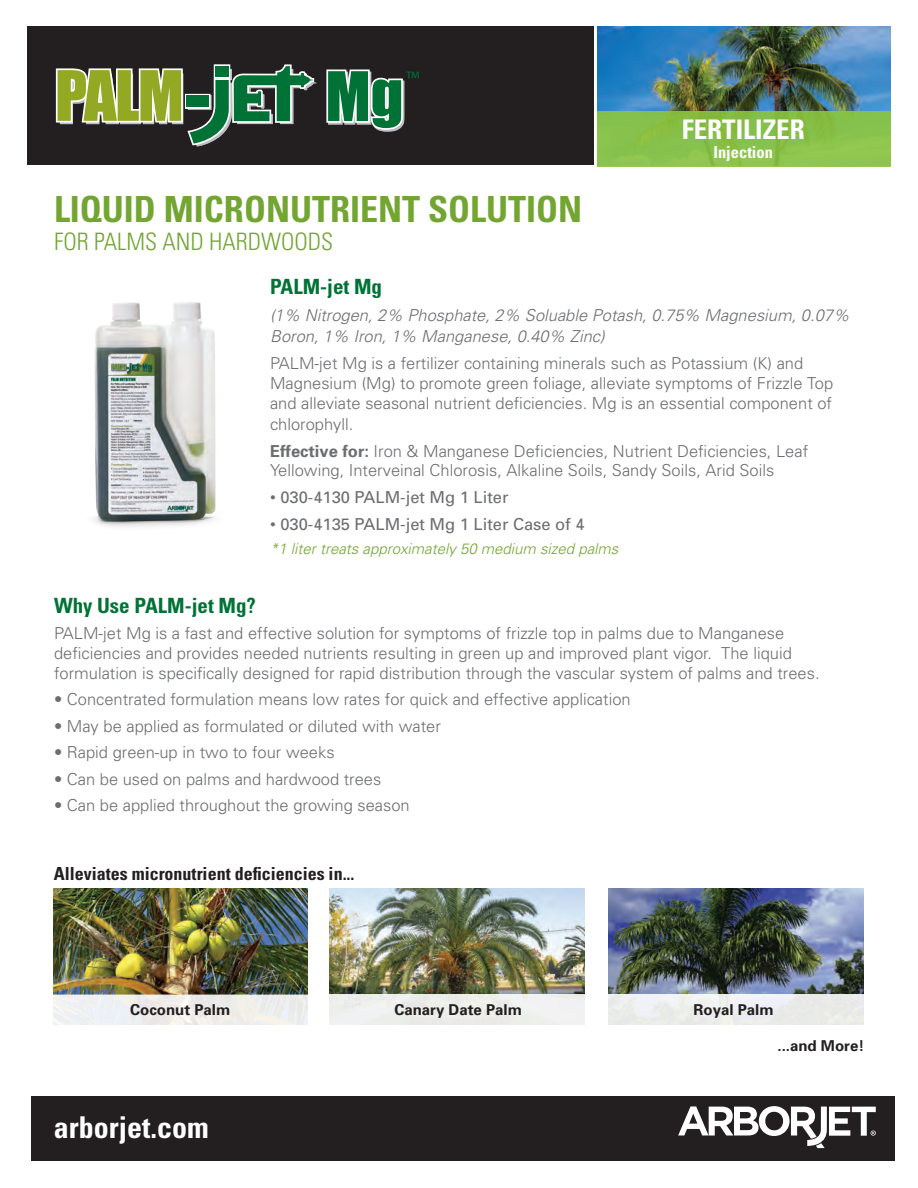
<style>
.page{position:relative;width:918px;height:1188px;background:#fff}
.page>*{position:absolute;margin:0;border:0;box-sizing:border-box;transform-origin:0 0}
.t1{font:64.2px "Impact";color:#fff}
.t2{font:63px "Impact";color:#fff}
.t3{font:700 condensed 36px "Univers";color:#73a532}
.t4{font:700 condensed 30px "Univers";color:#fff}
.t5{font:700 condensed 27px "Univers";color:#fff}
.t6{font:300 condensed 24px "Univers";color:#73a532}
.t7{font:700 condensed 21px "Univers";color:#007236}
.t8{font:700 condensed 18px "Univers";color:#231f20}
.t9{font:16.8px "Myriad";color:#007236}
.t10{font:300 16.5px/19.8px "Univers";color:#6c6d70}
.t11{font:italic 300 16.5px/21.6px "Univers";color:#6c6d70}
.t12{font:16.5px "Univers";color:#6c6d70}
.t13{font:700 condensed 16.5px "Univers";color:#fff}
.t14{font:700 15px "Univers";color:#231f20}
.t15{font:italic 300 15px "Univers";color:#73a532}
.s1{font-weight:700}
</style>
<div class="page">
<div style="left:27px;top:26px;width:567px;height:139px;background:#231f20"></div>
<img style="left:597px;top:26px;width:294px;height:85px">
<svg style="left:185px;top:64px;width:132px;height:83px"></svg>
<div style="left:215px;top:66px;width:14px;height:11px;background:#007236"></div>
<svg style="left:186px;top:95px;width:26px;height:15px"></svg>
<svg style="left:185px;top:94px;width:26px;height:15px"></svg>
<div style="left:187px;top:96px;width:22px;height:11px;background:#007236"></div>
<img style="left:94px;top:302px;width:122px;height:225px">
<div style="left:597px;top:111px;width:294px;height:56px;background:linear-gradient(to bottom,#82bc44,#8fc64f)"></div>
<div style="left:31px;top:1097px;width:864px;height:64px;background:#231f20"></div>
<svg style="left:678px;top:1106px;width:198px;height:42px"></svg>
<img style="left:329px;top:888px;width:255px;height:107px">
<div style="left:329px;top:995px;width:256px;height:30px;background:#eeefeb"></div>
<img style="left:54px;top:888px;width:253px;height:107px">
<svg style="left:53px;top:995px;width:255px;height:30px"></svg>
<img style="left:609px;top:888px;width:255px;height:107px">
<svg style="left:608px;top:995px;width:256px;height:30px;fill:#ebece9"></svg>
<h1 class="t1" style="left:55px;top:46px;width:130px">PALM</h1>
<h2 class="t2" style="left:326px;top:47px;width:79px">Mg</h2>
<p class="t9" style="left:406px;top:69px;width:15px">™</p>
<h3 class="t5" style="left:682px;top:113px;width:125px">FERTILIZER</h3>
<p class="t13" style="left:713px;top:142px;width:61px">Injection</p>
<h3 class="t3" style="left:54px;top:188px;width:530px">LIQUID MICRONUTRIENT SOLUTION</h3>
<h3 class="t6" style="left:54px;top:227px;width:281px">FOR PALMS AND HARDWOODS</h3>
<p class="t7" style="left:270px;top:274px;width:114px">PALM-jet Mg</p>
<p class="t11" style="left:270px;top:304px;width:581px">(1% Nitrogen, 2% Phosphate, 2% Soluable Potash, 0.75% Magnesium, 0.07%<br>Boron, 1% Iron, 1% Manganese, 0.40% Zinc)</p>
<p class="t10" style="left:270px;top:353px;width:565px">PALM-jet Mg is a fertilizer containing minerals such as Potassium (K) and<br>Magnesium (Mg) to promote green foliage, alleviate symptoms of Frizzle Top and alleviate seasonal nutrient deficiencies. Mg is an essential component of</p>
<p class="t10" style="left:270px;top:411px;width:540px;line-height:26.5px">chlorophyll.<br><span class="s1">Effective for:</span> Iron &amp; Manganese Deficiencies, Nutrient Deficiencies, Leaf</p>
<p class="t10" style="left:270px;top:460px;width:506px">Yellowing, Interveinal Chlorosis, Alkaline Soils, Sandy Soils, Arid Soils</p>
<p class="t12" style="left:270px;top:487px;width:240px">• 030-4130 PALM-jet Mg 1 Liter</p>
<p class="t12" style="left:270px;top:513px;width:316px">• 030-4135 PALM-jet Mg 1 Liter Case of 4</p>
<p class="t15" style="left:270px;top:540px;width:350px">*1 liter treats approximately 50 medium sized palms</p>
<p class="t7" style="left:54px;top:592px;width:203px">Why Use PALM-jet Mg?</p>
<p class="t10" style="left:54px;top:623px;width:767px">PALM-jet Mg is a fast and effective solution for symptoms of frizzle top in palms due to Manganese deficiencies and provides needed nutrients resulting in green up and improved plant vigor. The liquid formulation is specifically designed for rapid distribution through the vascular system of palms and trees.</p>
<p class="t10" style="left:54px;top:689px;width:578px">• Concentrated formulation means low rates for quick and effective application</p>
<p class="t10" style="left:54px;top:716px;width:388px">• May be applied as formulated or diluted with water</p>
<p class="t10" style="left:54px;top:742px;width:282px">• Rapid green-up in two to four weeks</p>
<p class="t10" style="left:54px;top:769px;width:329px">• Can be used on palms and hardwood trees</p>
<p class="t10" style="left:54px;top:795px;width:357px">• Can be applied throughout the growing season</p>
<p class="t8" style="left:54px;top:862px;width:302px">Alleviates micronutrient deficiencies in...</p>
<p class="t14" style="left:130px;top:1000px;width:102px">Coconut Palm</p>
<p class="t14" style="left:394px;top:1000px;width:129px">Canary Date Palm</p>
<h3 class="t4" style="left:54px;top:1109px;width:156px">arborjet.com</h3>
<p class="t14" style="left:694px;top:1000px;width:82px">Royal Palm</p>
<p class="t14" style="left:778px;top:1036px;width:88px">...and More!</p>
</div>
